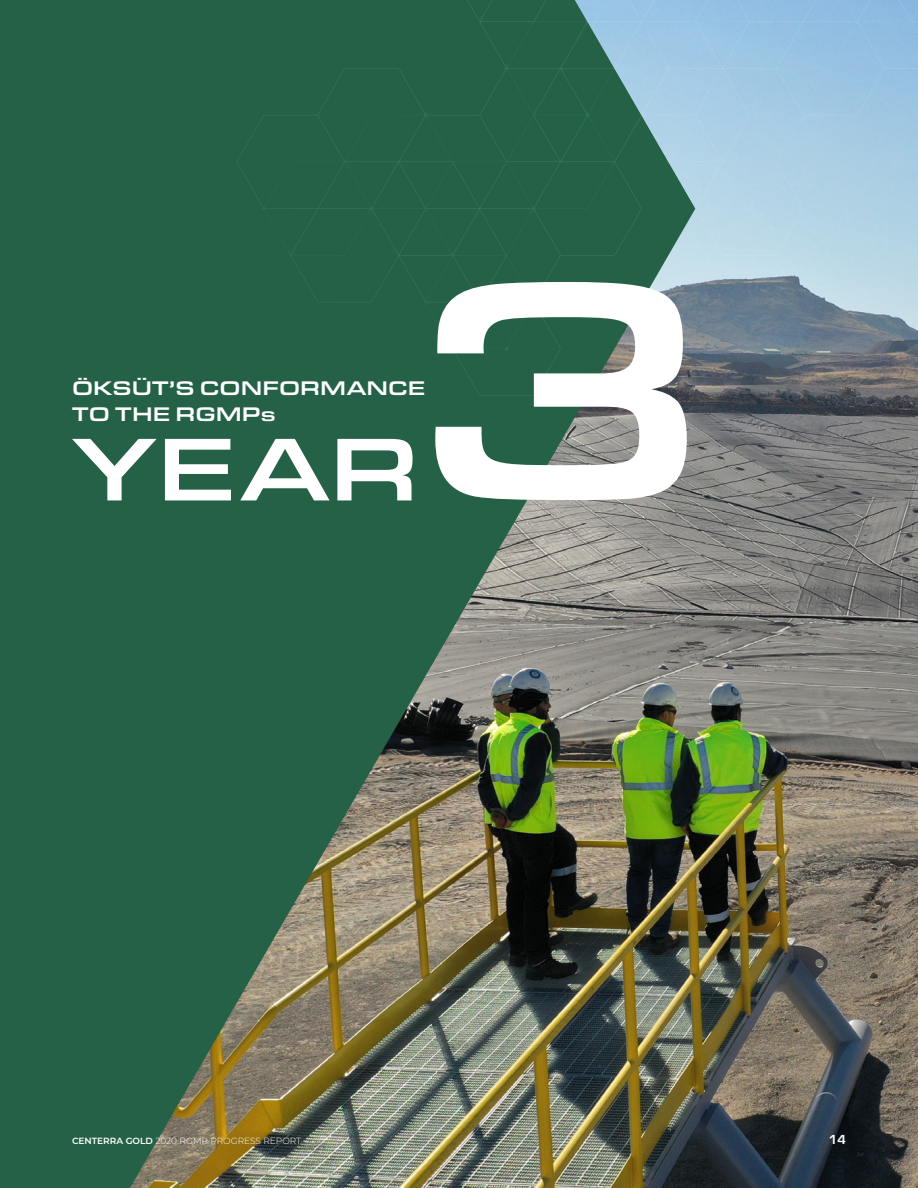
<style>
.page{position:relative;width:918px;height:1188px;background:#fff}
.page>*{position:absolute;margin:0;border:0;box-sizing:border-box;transform-origin:0 0}
.t1{font:500 323.25px "Eurostile Ext";color:#fff}
.t2{font:500 92.25px "Eurostile Ext";color:#fff}
.t3{font:500 20.4px/26px "Eurostile Ext";color:#fff}
.t4{font:700 13.5px "Eurostile";color:#fff}
.t5{font:300 9px "Montserrat";color:#fff}
.s1{font-weight:600}
</style>
<div class="page">
<img style="left:695px;top:396px;width:223px;height:792px">
<img style="left:0;top:0;width:695px;height:1188px">
<svg style="left:236px;top:0;width:682px;height:396px;background:#3d6455"></svg>
<svg style="left:262px;top:0;width:656px;height:351px;background:#588983"></svg>
<h1 class="t3" style="left:72px;top:373px;width:355px">ÖKSÜT’S CONFORMANCE<br>TO THE RGMPs</h1>
<h1 class="t2" style="left:72px;top:403px;width:349px">YEAR</h1>
<h1 class="t1" style="left:411px;top:158px;width:303px">3</h1>
<p class="t5" style="left:72px;top:1135px;width:231px"><span class="s1">CENTERRA GOLD</span> 2020 RGMP PROGRESS REPORT</p>
<h3 class="t4" style="left:829px;top:1133px;width:18px">14</h3>
</div>
